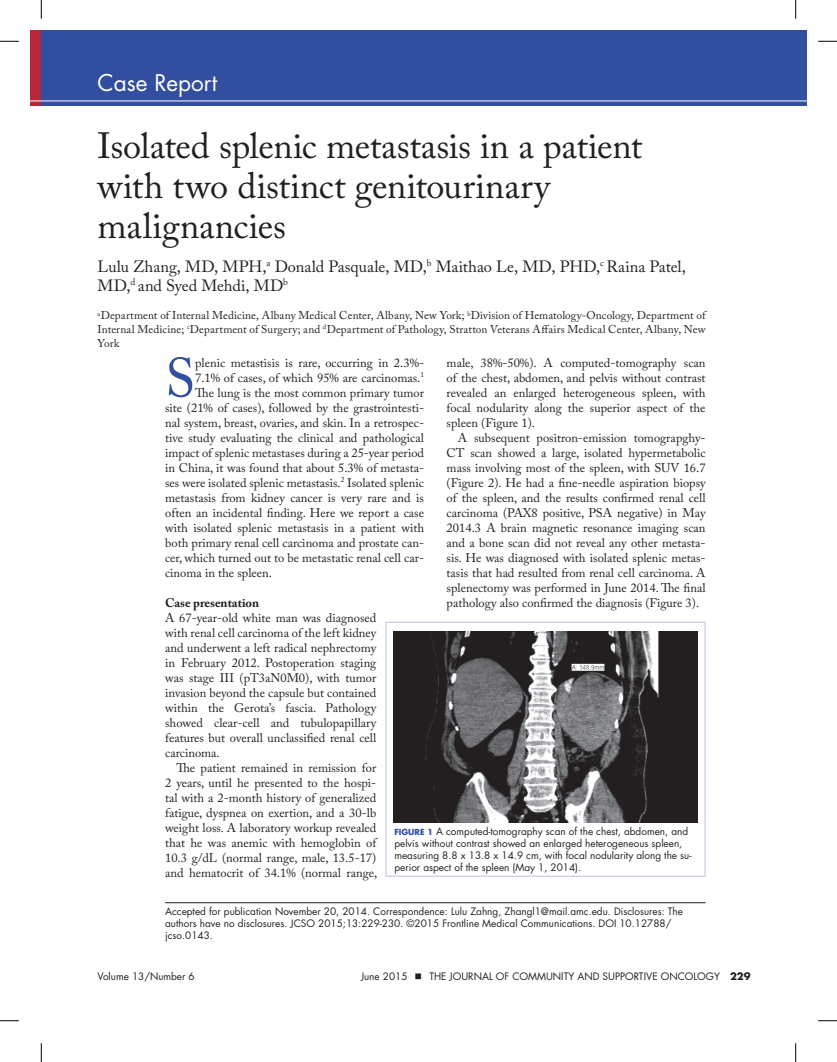
<style>
.page{position:relative;width:837px;height:1062px;background:#fff}
.page>*{position:absolute;margin:0;border:0;box-sizing:border-box;transform-origin:0 0}
.t1{font:54.75px "Adobe Caslon Pro";color:#324ea1}
.t2{font:36.25px/40px "Adobe Caslon Pro";letter-spacing:-.005em;color:#231f20}
.t3{font:22.5px "Futura Std";color:#fff}
.t4{font:16.25px/18.8px "Adobe Caslon Pro";color:#231f20}
.t5{font:12.5px/15px "Adobe Caslon Pro";color:#231f20;text-align:justify}
.t6{font:700 12.5px "Adobe Caslon Pro";color:#231f20}
.t7{font:11.25px/13.8px "Adobe Caslon Pro";letter-spacing:.01em;color:#231f20;text-align:justify}
.t8{font:10px/11.9px "Futura Std";color:#231f20}
.s1{font-weight:700;font-size:8.12px;color:#324ea1}
.s2{font-weight:700}
</style>
<div class="page">
<hr style="left:165px;top:902px;width:540px;height:1px;background:#231f20">
<div style="left:41px;top:30px;width:765px;height:75px;background:#324ea1"></div>
<hr style="left:41px;top:100px;width:765px;height:1px;background:#fff">
<div style="left:30px;top:30px;width:11px;height:75px;background:#b72839"></div>
<img style="left:393px;top:631px;width:304px;height:191px">
<div style="left:385px;top:621px;width:320px;height:255px;border:1px solid #cbcce6"></div>
<svg style="left:0;top:40px;width:19px;height:2px"></svg>
<svg style="left:818px;top:40px;width:18px;height:2px"></svg>
<svg style="left:0;top:1020px;width:19px;height:1px"></svg>
<svg style="left:818px;top:1020px;width:18px;height:1px"></svg>
<svg style="left:40px;top:0;width:2px;height:19px"></svg>
<svg style="left:40px;top:1043px;width:2px;height:18px"></svg>
<svg style="left:795px;top:0;width:1px;height:19px"></svg>
<svg style="left:795px;top:1043px;width:1px;height:18px"></svg>
<h3 class="t3" style="left:98px;top:68px;width:121px">Case Report</h3>
<h3 class="t3" style="left:114px;top:68px;width:164px">ommunity Report</h3>
<h2 class="t2" style="left:98px;top:125px;width:546px">Isolated splenic metastasis in a patient with two distinct genitourinary malignancies</h2>
<h3 class="t4" style="left:98px;top:257px;width:589px">Lulu Zhang, MD, MPH,<sup>a</sup> Donald Pasquale, MD,<sup>b</sup> Maithao Le, MD, PHD,<sup>c</sup> Raina Patel,<br>MD,<sup>d</sup> and Syed Mehdi, MD<sup>b</sup></h3>
<p class="t7" style="left:98px;top:308px;width:609px"><sup>a</sup>Department of Internal Medicine, Albany Medical Center, Albany, New York; <sup>b</sup>Division of Hematology-Oncology, Department of Internal Medicine; <sup>c</sup>Department of Surgery; and <sup>d</sup>Department of Pathology, Stratton Veterans Affairs Medical Center, Albany, New York</p>
<h1 class="t1" style="left:165px;top:345px;width:31px">S</h1>
<p class="t5" style="left:195px;top:354px;width:230px">plenic metastisis is rare, occurring in 2.3%-</p>
<p class="t5" style="left:446px;top:354px;width:260px">male, 38%-50%). A computed-tomography scan of the chest, abdomen, and pelvis without contrast revealed an enlarged heterogeneous spleen, with focal nodularity along the superior aspect of the spleen (Figure 1).</p>
<p class="t5" style="left:446px;top:429px;width:260px;text-indent:11px">A subsequent positron-emission tomograpghy-CT scan showed a large, isolated hypermetabolic mass involving most of the spleen, with SUV 16.7 (Figure 2). He had a fine-needle aspiration biopsy of the spleen, and the results confirmed renal cell carcinoma (PAX8 positive, PSA negative) in May 2014.3 A brain magnetic resonance imaging scan and a bone scan did not reveal any other metasta&shy;sis. He was diagnosed with isolated splenic metas&shy;tasis that had resulted from renal cell carcinoma. A splenectomy was performed in June 2014. The final pathology also confirmed the diagnosis (Figure 3).</p>
<p class="t5" style="left:195px;top:369px;width:230px">7.1% of cases, of which 95% are carcinomas.<sup>1</sup></p>
<p class="t5" style="left:195px;top:384px;width:230px">The lung is the most common primary tumor</p>
<p class="t5" style="left:165px;top:399px;width:260px">site (21% of cases), followed by the grastrointesti-</p>
<p class="t5" style="left:165px;top:414px;width:260px">nal system, breast, ovaries, and skin. In a retrospec-</p>
<p class="t5" style="left:165px;top:429px;width:260px">tive study evaluating the clinical and pathological</p>
<p class="t5" style="left:165px;top:444px;width:260px">impact of splenic metastases during a 25-year period</p>
<p class="t5" style="left:165px;top:459px;width:260px">in China, it was found that about 5.3% of metasta-</p>
<p class="t5" style="left:165px;top:474px;width:260px">ses were isolated splenic metastasis.<sup>2</sup> Isolated splenic</p>
<p class="t5" style="left:165px;top:489px;width:260px">metastasis from kidney cancer is very rare and is</p>
<p class="t5" style="left:165px;top:504px;width:260px">often an incidental finding. Here we report a case</p>
<p class="t5" style="left:165px;top:519px;width:260px">with isolated splenic metastasis in a patient with</p>
<p class="t5" style="left:165px;top:534px;width:260px">both primary renal cell carcinoma and prostate can-</p>
<p class="t5" style="left:165px;top:549px;width:260px">cer, which turned out to be metastatic renal cell car-</p>
<p class="t5" style="left:165px;top:564px;width:108px">cinoma in the spleen.</p>
<p class="t6" style="left:165px;top:595px;width:96px">Case presentation</p>
<p class="t5" style="left:165px;top:609px;width:213px">A 67-year-old white man was diagnosed with renal cell carcinoma of the left kidney and underwent a left radical nephrectomy in February 2012. Postoperation staging was stage III (pT3aN0M0), with tumor invasion beyond the capsule but contained within the Gerota’s fascia. Pathology showed clear-cell and tubulopapillary features but overall unclassified renal cell carcinoma.</p>
<p class="t5" style="left:165px;top:759px;width:213px;text-indent:11px">The patient remained in remission for 2 years, until he presented to the hospi&shy;tal with a 2-month history of generalized fatigue, dyspnea on exertion, and a 30-lb weight loss. A laboratory workup revealed that he was anemic with hemoglobin of 10.3 g/dL (normal range, male, 13.5-17) and hematocrit of 34.1% (normal range,</p>
<p class="t8" style="left:394px;top:825px;width:298px"><span class="s1">FIGURE 1</span> A computed-tomography scan of the chest, abdomen, and pelvis without contrast showed an enlarged heterogeneous spleen, measuring 8.8 x 13.8 x 14.9 cm, with focal nodularity along the su&shy;perior aspect of the spleen (May 1, 2014).</p>
<p class="t8" style="left:165px;top:905px;width:519px">Accepted for publication November 20, 2014. Correspondence: Lulu Zahng, Zhangl1@mail.amc.edu. Disclosures: The authors have no disclosures. JCSO 2015;13:229-230. ©2015 Frontline Medical Communications. DOI 10.12788/ jcso.0143.</p>
<p class="t8" style="left:98px;top:970px;width:99px">Volume 13/Number 6</p>
<p class="t8" style="left:361px;top:970px;width:48px">June 2015</p>
<p class="t8" style="left:429px;top:970px;width:323px">THE JOURNAL OF COMMUNITY AND SUPPORTIVE ONCOLOGY <span class="s2">229</span></p>
</div>
